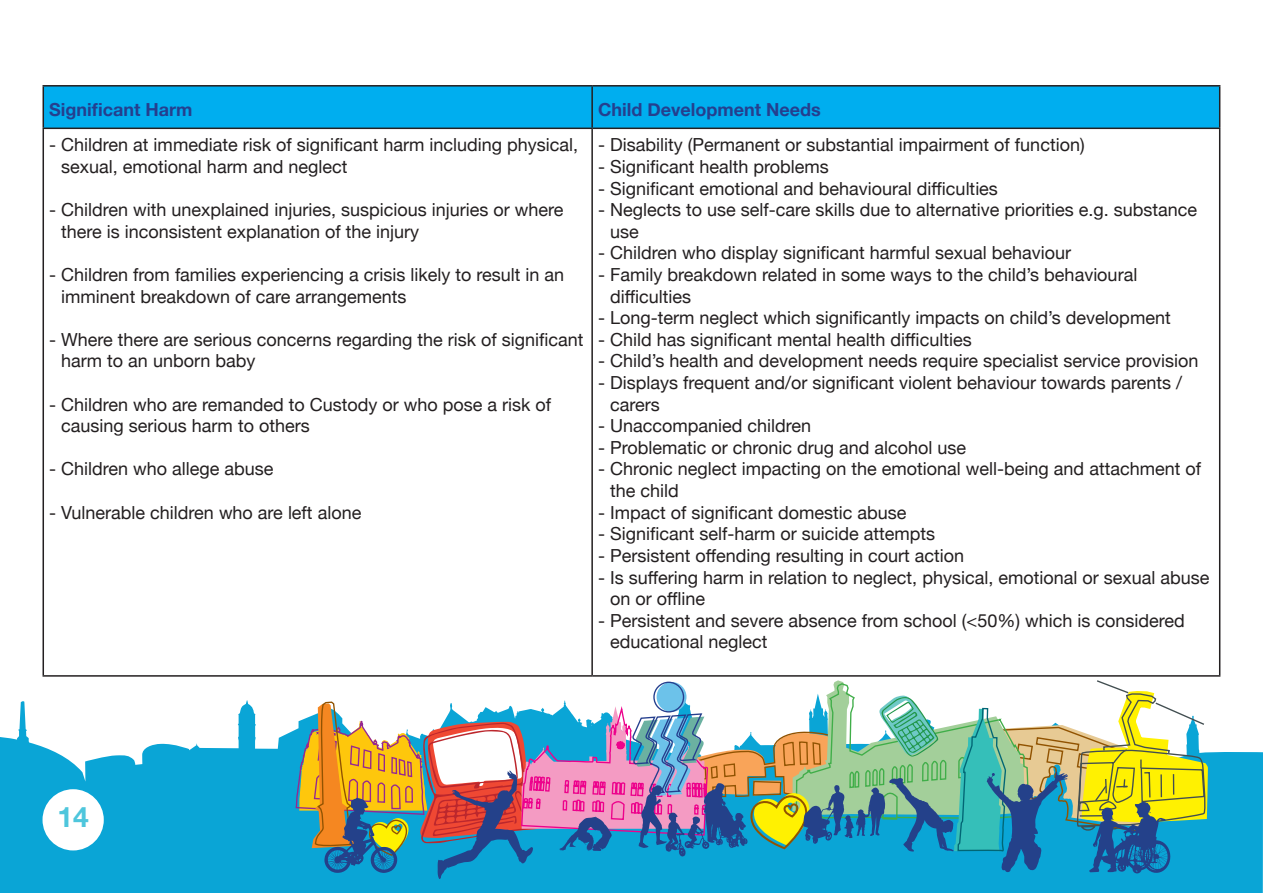
<style>
.page{position:relative;width:1263px;height:893px;background:#fff}
.page>*{position:absolute;margin:0;border:0;box-sizing:border-box;transform-origin:0 0}
.t1{font:700 28.2px "Helvetica Neue";color:#4ec6dc}
.t2{font:18px/21.6px "Helvetica Neue";color:#231f20}
.t3{font:700 18px "Helvetica Neue";color:#253f8e}
</style>
<div class="page">
<svg style="left:0;top:700px;width:1263px;height:193px;fill:#0aa5d6"></svg>
<svg style="left:295px;top:680px;width:913px;height:203px"></svg>
<div style="left:43px;top:789px;width:61px;height:61px;background:#fff;border-radius:50%"></div>
<div style="left:44px;top:87px;width:1175px;height:41px;background:#00aeef"></div>
<hr style="left:43px;top:85px;width:549px;height:2px;background:#231f20">
<hr style="left:43px;top:87px;width:1px;height:41px;background:#231f20">
<hr style="left:592px;top:85px;width:628px;height:2px;background:#231f20">
<hr style="left:591px;top:87px;width:2px;height:41px;background:#231f20">
<hr style="left:1219px;top:87px;width:1px;height:41px;background:#231f20">
<hr style="left:43px;top:128px;width:549px;height:1px;background:#231f20">
<hr style="left:43px;top:129px;width:1px;height:546px;background:#231f20">
<hr style="left:592px;top:128px;width:628px;height:1px;background:#231f20">
<hr style="left:591px;top:129px;width:2px;height:546px;background:#231f20">
<hr style="left:1219px;top:129px;width:1px;height:546px;background:#231f20">
<hr style="left:43px;top:675px;width:549px;height:2px;background:#231f20">
<hr style="left:592px;top:675px;width:628px;height:2px;background:#231f20">
<p class="t3" style="left:49px;top:95px;width:145px">Significant Harm</p>
<p class="t3" style="left:598px;top:95px;width:224px">Child Development Needs</p>
<p class="t2" style="left:61px;top:135px;width:518px;text-indent:-12px">- Children at immediate risk of significant harm including physical, sexual, emotional harm and neglect</p>
<p class="t2" style="left:61px;top:200px;width:504px;text-indent:-12px">- Children with unexplained injuries, suspicious injuries or where there is inconsistent explanation of the injury</p>
<p class="t2" style="left:61px;top:265px;width:504px;text-indent:-12px">- Children from families experiencing a crisis likely to result in an imminent breakdown of care arrangements</p>
<p class="t2" style="left:61px;top:330px;width:524px;text-indent:-12px">- Where there are serious concerns regarding the risk of significant harm to an unborn baby</p>
<p class="t2" style="left:61px;top:394px;width:491px;text-indent:-12px">- Children who are remanded to Custody or who pose a risk of causing serious harm to others</p>
<p class="t2" style="left:49px;top:459px;width:226px">- Children who allege abuse</p>
<p class="t2" style="left:49px;top:502px;width:314px">- Vulnerable children who are left alone</p>
<p class="t2" style="left:598px;top:135px;width:488px">- Disability (Permanent or substantial impairment of function)</p>
<p class="t2" style="left:598px;top:157px;width:232px">- Significant health problems</p>
<p class="t2" style="left:598px;top:178px;width:401px">- Significant emotional and behavioural difficulties</p>
<p class="t2" style="left:610px;top:200px;width:589px;text-indent:-12px">- Neglects to use self-care skills due to alternative priorities e.g. substance use</p>
<p class="t2" style="left:598px;top:243px;width:475px">- Children who display significant harmful sexual behaviour</p>
<p class="t2" style="left:610px;top:265px;width:529px;text-indent:-12px">- Family breakdown related in some ways to the child’s behavioural difficulties</p>
<p class="t2" style="left:598px;top:308px;width:574px">- Long-term neglect which significantly impacts on child’s development</p>
<p class="t2" style="left:598px;top:330px;width:375px">- Child has significant mental health difficulties</p>
<p class="t2" style="left:598px;top:351px;width:602px">- Child’s health and development needs require specialist service provision</p>
<p class="t2" style="left:610px;top:373px;width:574px;text-indent:-12px">- Displays frequent and/or significant violent behaviour towards parents / carers</p>
<p class="t2" style="left:598px;top:416px;width:215px">- Unaccompanied children</p>
<p class="t2" style="left:598px;top:438px;width:370px">- Problematic or chronic drug and alcohol use</p>
<p class="t2" style="left:610px;top:459px;width:592px;text-indent:-12px">- Chronic neglect impacting on the emotional well-being and attachment of the child</p>
<p class="t2" style="left:598px;top:502px;width:310px">- Impact of significant domestic abuse</p>
<p class="t2" style="left:598px;top:524px;width:339px">- Significant self-harm or suicide attempts</p>
<p class="t2" style="left:598px;top:546px;width:368px">- Persistent offending resulting in court action</p>
<p class="t2" style="left:610px;top:567px;width:601px;text-indent:-12px">- Is suffering harm in relation to neglect, physical, emotional or sexual abuse on or offline</p>
<p class="t2" style="left:610px;top:610px;width:576px;text-indent:-12px">- Persistent and severe absence from school (&lt;50%) which is considered educational neglect</p>
<h1 class="t1" style="left:57px;top:795px;width:33px">14</h1>
</div>
